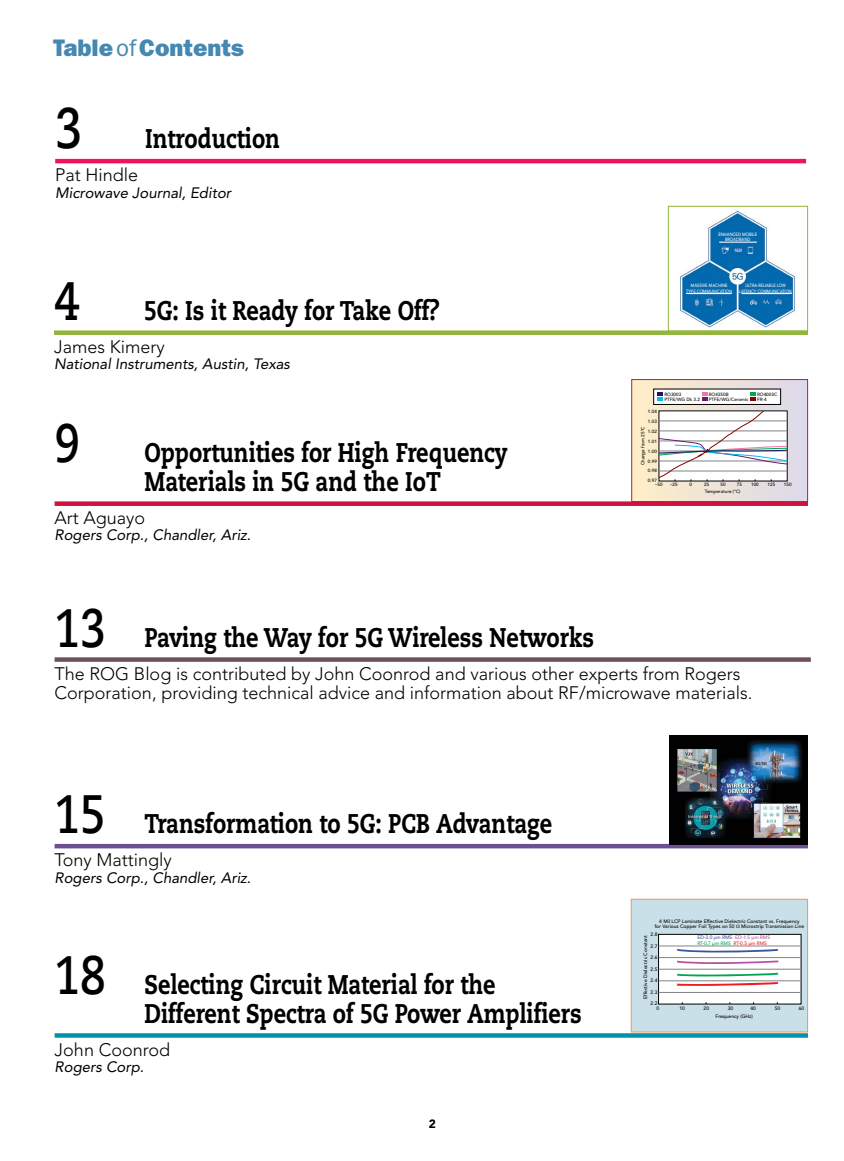
<style>
.page{position:relative;width:844px;height:1161px;background:#fff}
.page>*{position:absolute;margin:0;border:0;box-sizing:border-box;transform-origin:0 0}
.t1{font:800 27px/28.5px "Caecilia LT Std";color:#000;scale:.8 1}
.t2{font:24px "ITC Franklin Gothic Std Hvy";color:#4588b1}
.t3{font:300 18px/19.5px "Avenir LT Std";color:#000}
.t4{font:italic 15px "Avenir LT Std";color:#000}
.t5{font:900 12px "Avenir LT Std";color:#000}
.t6{font:500 4.95px/5.1px "Avenir LT Std";color:#000}
.t7{font:500 4.95px/5.2px "Avenir LT Std";color:#3c52a3}
.t8{font:500 4.65px/10.1px "Avenir LT Std";color:#000;text-align:justify}
.t9{font:500 4.65px/5.4px "Avenir LT Std";color:#fff;text-align:center;scale:.85 1}
.t10{font:500 4.65px/5.4px "Avenir LT Std";color:#fff;text-align:center;scale:.83 1}
.s1{font-family:"ITC Franklin Gothic Std"}
.s2{font-weight:700;font-size:57px}
.s3{font-weight:700;font-size:54px}
.s4{color:#b8529f}
.s5{color:#00a651}
.s6{color:#ed1d24}
</style>
<div class="page">
<hr style="left:55px;top:159px;width:751px;height:4px;background:#ed145b">
<div style="left:55px;top:657px;width:756px;height:5px;background:#6f5259"></div>
<hr style="left:55px;top:844px;width:753px;height:4px;background:#6b5095">
<div style="left:54px;top:330px;width:754px;height:5px;background:#94b53c"></div>
<img style="left:680px;top:210px;width:116px;height:118px">
<hr style="left:719px;top:242px;width:38px;height:1px;background:#fff">
<hr style="left:686px;top:293px;width:46px;height:1px;background:#fff">
<hr style="left:741px;top:293px;width:51px;height:1px;background:#fff">
<div style="left:668px;top:206px;width:140px;height:125px;border:1px solid #94b53c"></div>
<div style="left:55px;top:501px;width:753px;height:5px;background:#ce1141"></div>
<svg style="left:633px;top:381px;width:173px;height:119px"></svg>
<div style="left:653px;top:389px;width:127px;height:15px;background:#fff"></div>
<div style="left:653px;top:389px;width:128px;height:16px;border:1px solid #000"></div>
<svg style="left:658px;top:410px;width:130px;height:71px"></svg>
<svg style="left:657px;top:393px;width:5px;height:8px"></svg>
<svg style="left:702px;top:393px;width:5px;height:8px"></svg>
<svg style="left:751px;top:393px;width:5px;height:8px"></svg>
<div style="left:631px;top:379px;width:177px;height:123px;border:1px solid #ce1141"></div>
<img style="left:669px;top:735px;width:139px;height:109px">
<div style="left:55px;top:1033px;width:753px;height:5px;background:#0093ad"></div>
<div style="left:631px;top:899px;width:176px;height:133px;background:#c9e0e8"></div>
<div style="left:658px;top:934px;width:143px;height:70px;background:#fff"></div>
<div style="left:658px;top:934px;width:143px;height:70px;border:1px solid #000"></div>
<hr style="left:658px;top:992px;width:143px;height:1px;background:#808285">
<hr style="left:658px;top:981px;width:143px;height:1px;background:#808285">
<hr style="left:658px;top:969px;width:143px;height:1px;background:#808285">
<hr style="left:658px;top:957px;width:143px;height:1px;background:#808285">
<hr style="left:658px;top:946px;width:143px;height:1px;background:#808285">
<svg style="left:676px;top:949px;width:102px;height:3px"></svg>
<svg style="left:677px;top:961px;width:101px;height:3px"></svg>
<svg style="left:677px;top:973px;width:101px;height:3px"></svg>
<svg style="left:676px;top:982px;width:102px;height:4px"></svg>
<div style="left:631px;top:899px;width:177px;height:133px;border:1px solid #f79552"></div>
<p class="t2" style="left:53px;top:34px;width:192px">Table<span class="s1">of</span>Contents</p>
<p class="t1" style="left:55px;top:125px;width:283px"><span class="s2">3</span> Introduction</p>
<p class="t3" style="left:55px;top:165px;width:84px">Pat Hindle</p>
<p class="t4" style="left:55px;top:184px;width:177px">Microwave Journal, Editor</p>
<p class="t1" style="left:54px;top:296px;width:483px"><span class="s3">4</span> 5G: Is it Ready for Take Off?</p>
<p class="t3" style="left:54px;top:337px;width:112px">James Kimery</p>
<p class="t4" style="left:54px;top:356px;width:237px">National Instruments, Austin, Texas</p>
<p class="t1" style="left:145px;top:439px;width:455px;text-indent:-90px"><span class="s3">9</span> Opportunities for High Frequency<br>Materials in 5G and the IoT</p>
<p class="t3" style="left:55px;top:508px;width:92px">Art Aguayo</p>
<p class="t4" style="left:55px;top:527px;width:198px">Rogers Corp., Chandler, Ariz.</p>
<p class="t9" style="left:718px;top:231px;width:47px">ENHANCED MOBILE<br>BROADBAND</p>
<p class="t9" style="left:686px;top:282px;width:56px;line-height:5.8px">MASSIVE MACHINE<br>TYPE COMMUNICATION</p>
<p class="t10" style="left:739px;top:283px;width:65px">ULTRA-RELIABLE LOW<br>LATENCY COMMUNICATION</p>
<p class="t8" style="left:664px;top:390px;width:18px">RO3003</p>
<p class="t8" style="left:708px;top:390px;width:21px">RO4350B</p>
<p class="t8" style="left:757px;top:390px;width:22px">RO4003C</p>
<p class="t8" style="left:664px;top:395px;width:37px">PTFE/WG Dk 3.2</p>
<p class="t8" style="left:708px;top:395px;width:41px">PTFE/WG/Ceramic</p>
<p class="t8" style="left:757px;top:395px;width:11px">FR-4</p>
<p class="t8" style="left:648px;top:406px;width:11px">1.04<br>1.03<br>1.02<br>1.01<br>1.00<br>0.99<br>0.98<br>0.97</p>
<p class="t8" style="left:655px;top:480px;width:9px">–50</p>
<p class="t8" style="left:670px;top:480px;width:9px">–25</p>
<p class="t8" style="left:689px;top:480px;width:4px">0</p>
<p class="t8" style="left:704px;top:480px;width:7px">25</p>
<p class="t8" style="left:720px;top:480px;width:7px">50</p>
<p class="t8" style="left:737px;top:480px;width:7px">75</p>
<p class="t8" style="left:751px;top:480px;width:9px">100</p>
<p class="t8" style="left:767px;top:480px;width:9px">125</p>
<p class="t8" style="left:784px;top:480px;width:9px">150</p>
<p class="t8" style="left:638px;top:465px;width:40px;rotate:-90deg">Change from 25°C</p>
<p class="t8" style="left:705px;top:486px;width:37px">Temperature (°C)</p>
<p class="t1" style="left:55px;top:623px;width:676px"><span class="s3">13</span> Paving the Way for 5G Wireless Networks</p>
<p class="t3" style="left:55px;top:664px;width:699px">The ROG Blog is contributed by John Coonrod and various other experts from Rogers<br>Corporation, providing technical advice and information about RF/microwave materials.</p>
<p class="t1" style="left:55px;top:810px;width:624px"><span class="s3">15</span> Transformation to 5G: PCB Advantage</p>
<p class="t3" style="left:55px;top:851px;width:119px">Tony Mattingly</p>
<p class="t4" style="left:55px;top:869px;width:198px">Rogers Corp., Chandler, Ariz.</p>
<p class="t1" style="left:145px;top:971px;width:548px;text-indent:-90px"><span class="s3">18</span> Selecting Circuit Material for the<br>Different Spectra of 5G Power Amplifiers</p>
<p class="t3" style="left:55px;top:1040px;width:117px">John Coonrod</p>
<p class="t4" style="left:55px;top:1058px;width:91px">Rogers Corp.</p>
<p class="t5" style="left:429px;top:1117px;width:9px">2</p>
<p class="t6" style="left:654px;top:918px;width:146px;text-indent:5px">4 Mil LCP Laminate Effective Dielectric Constant vs. Frequency for Various Copper Foil Types on 50</p>
<p class="t6" style="left:741px;top:924px;width:65px">Microstrip Transmission Line</p>
<p class="t6" style="left:650px;top:932px;width:8px">2.8</p>
<p class="t6" style="left:650px;top:944px;width:8px">2.7</p>
<p class="t6" style="left:650px;top:955px;width:8px">2.6</p>
<p class="t6" style="left:650px;top:967px;width:8px">2.5</p>
<p class="t6" style="left:650px;top:978px;width:8px">2.4</p>
<p class="t6" style="left:650px;top:990px;width:8px">2.3</p>
<p class="t6" style="left:656px;top:1001px;width:4px;text-indent:-6px">2.2<br>0</p>
<p class="t6" style="left:679px;top:1006px;width:7px">10</p>
<p class="t6" style="left:703px;top:1006px;width:7px">20</p>
<p class="t6" style="left:727px;top:1006px;width:7px">30</p>
<p class="t6" style="left:750px;top:1006px;width:7px">40</p>
<p class="t6" style="left:774px;top:1006px;width:7px">50</p>
<p class="t6" style="left:799px;top:1006px;width:7px">60</p>
<p class="t6" style="left:643px;top:999px;width:65px;rotate:-90deg">Effective Dielectric Constant</p>
<p class="t7" style="left:697px;top:935px;width:74px">ED-3.0 µm RMS <span class="s4">ED-1.5 µm RMS<br></span><span class="s5">RT-0.7 µm RMS</span> <span class="s6">RT-0.5 µm RMS</span></p>
<p class="t6" style="left:715px;top:1014px;width:39px">Frequency (GHz)</p>
</div>
